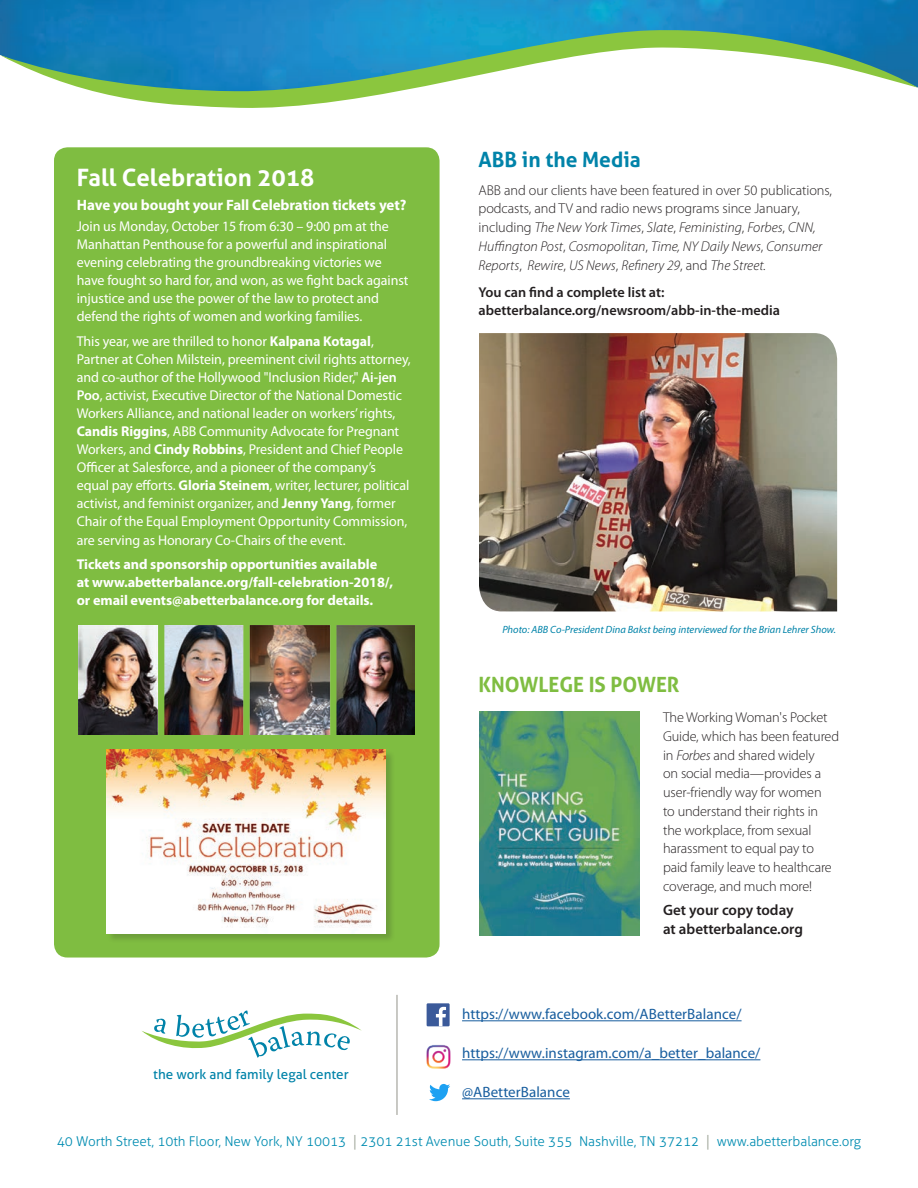
<style>
.page{position:relative;width:918px;height:1188px;background:#fff}
.page>*{position:absolute;margin:0;border:0;box-sizing:border-box;transform-origin:0 0}
.Body_Copy{font:700 24px "Aller";color:#fff}
.t1{font:700 21px "Aller";color:#7fbd41}
.Body_Copy-2{font:700 21px "Aller";color:#0083a9}
.t2{font:15px "Myriad Pro";letter-spacing:.005em;color:#175d9e}
.Body_Copy-3{font:700 15px "Myriad Pro";letter-spacing:-.005em;color:#fff}
.Body_Copy-4{font:600 15px/18.8px "Myriad Pro";color:#231f20}
.Body_Copy-5{font:14.25px/18px "Myriad Pro";letter-spacing:-.005em;color:#fff}
.Body_Copy-6{font:italic 300 14.25px/18.8px "Myriad Pro";color:#231f20}
.Body_Copy-7{font:300 14.25px/18.8px "Myriad Pro";letter-spacing:-.01em;color:#231f20}
.Body_Copy-8{font:700 14.25px/18px "Myriad Pro";letter-spacing:-.005em;color:#fff}
.Body_Copy-9{font:600 14.25px/18px "Myriad Pro";color:#231f20}
.t3{font:300 13.5px "Aller";letter-spacing:-.005em;color:#008cb1}
.t4{font:13.5px "Aller";color:#0083a9}
.Body_Copy-10{font:italic 10.5px "Myriad Pro";color:#0083a9}
.s1{font-weight:700}
.s2{font-weight:600}
.s3{font-style:normal}
.s4{font-style:italic}
.s5{font-size:15.6px;color:#99a193}
</style>
<div class="page">
<img style="left:0;top:0;width:918px;height:27px">
<svg style="left:0;top:27px;width:918px;height:81px"></svg>
<div style="left:54px;top:147px;width:386px;height:811px;background:#7fbd41;border-radius:14px"></div>
<img style="left:479px;top:333px;width:358px;height:278px">
<img style="left:479px;top:712px;width:160px;height:223px">
<div style="left:107px;top:750px;width:289px;height:193px;background:#231f20;opacity:.2"></div>
<img style="left:107px;top:750px;width:279px;height:183px">
<svg style="left:142px;top:1010px;width:220px;height:48px"></svg>
<hr style="left:397px;top:995px;width:1px;height:120px;background:#94948a">
<hr style="left:462px;top:1020px;width:280px;height:1px;background:#175d9e">
<hr style="left:462px;top:1059px;width:298px;height:1px;background:#175d9e">
<hr style="left:462px;top:1098px;width:108px;height:1px;background:#175d9e">
<div style="left:427px;top:1003px;width:23px;height:23px;background:#3b5a9a"></div>
<svg style="left:436px;top:1007px;width:10px;height:19px"></svg>
<img style="left:426px;top:1045px;width:25px;height:24px">
<svg style="left:429px;top:1084px;width:21px;height:17px"></svg>
<img style="left:78px;top:626px;width:337px;height:109px">
<div style="left:158px;top:620px;width:6px;height:119px;background:#7fbd41"></div>
<div style="left:243px;top:619px;width:7px;height:119px;background:#7fbd41"></div>
<div style="left:330px;top:619px;width:6px;height:119px;background:#7fbd41"></div>
<p class="Body_Copy" style="left:77px;top:163px;width:239px">Fall Celebration 2018</p>
<p class="Body_Copy-3" style="left:77px;top:197px;width:331px">Have you bought your Fall Celebration tickets yet?</p>
<p class="Body_Copy-5" style="left:77px;top:218px;width:333px">Join us Monday, October 15 from 6:30 – 9:00 pm at the Manhattan Penthouse for a powerful and inspirational evening celebrating the groundbreaking victories we have fought so hard for, and won, as we fight back against injustice and use the power of the law to protect and defend the rights of women and working families.</p>
<p class="Body_Copy-5" style="left:77px;top:332px;width:336px">This year, we are thrilled to honor <span class="s1">Kalpana Kotagal</span>, Partner at Cohen Milstein, preeminent civil rights attorney, and co-author of the Hollywood "Inclusion Rider," <span class="s2">Ai-jen Poo</span>, activist, Executive Director of the National Domestic Workers Alliance, and national leader on workers’ rights, <span class="s1">Candis Riggins</span>, ABB Community Advocate for Pregnant Workers, and <span class="s1">Cindy Robbins</span>, President and Chief People Officer at Salesforce, and a pioneer of the company’s equal pay efforts. <span class="s1">Gloria Steinem</span>, writer, lecturer, political activist, and feminist organizer, and <span class="s1">Jenny Yang</span>, former Chair of the Equal Employment Opportunity Commission, are serving as Honorary Co-Chairs of the event.</p>
<p class="Body_Copy-8" style="left:77px;top:555px;width:318px">Tickets and sponsorship opportunities available at www.abetterbalance.org/fall-celebration-2018/, or email events@abetterbalance.org for details.</p>
<p class="t4" style="left:153px;top:1066px;width:197px">the work and family legal center</p>
<p class="Body_Copy-2" style="left:479px;top:147px;width:164px">ABB in the Media</p>
<p class="Body_Copy-6" style="left:479px;top:181px;width:355px"><span class="s3">ABB and our clients have been featured in over 50 publications, podcasts, and TV and radio news programs since January, including</span> The New York Times<span class="s3">,</span> Slate<span class="s3">,</span> Feministing<span class="s3">,</span> Forbes<span class="s3">,</span> CNN, Huffington Post<span class="s3">,</span> Cosmopolitan<span class="s3">,</span> Time, NY Daily News<span class="s3">,</span> Consumer Reports<span class="s3">,</span> Rewire<span class="s3">,</span> US News<span class="s3">,</span> Refinery 29<span class="s3">, and</span> The Street.</p>
<p class="Body_Copy-9" style="left:479px;top:283px;width:303px">You can find a complete list at: abetterbalance.org/newsroom/abb-in-the-media</p>
<p class="Body_Copy-10" style="left:502px;top:623px;width:335px">Photo: ABB Co-President Dina Bakst being interviewed for the Brian Lehrer Show.</p>
<p class="t1" style="left:478px;top:672px;width:203px">KNOWLEGE IS POWER</p>
<p class="Body_Copy-7" style="left:663px;top:708px;width:178px">The Working Woman's Pocket<br>Guide, which has been featured in <span class="s4">Forbes</span> and shared widely<br>on social media—provides a user-friendly way for women<br>to understand their rights in the workplace, from sexual harassment to equal pay to paid family leave to healthcare coverage, and much more!</p>
<p class="Body_Copy-4" style="left:663px;top:901px;width:141px">Get your copy today at abetterbalance.org</p>
<p class="t2" style="left:462px;top:1006px;width:281px">https://www.facebook.com/ABetterBalance/</p>
<p class="t2" style="left:462px;top:1045px;width:300px">https://www.instagram.com/a_better_balance/</p>
<p class="t2" style="left:462px;top:1084px;width:109px">@ABetterBalance</p>
<p class="t3" style="left:57px;top:1133px;width:806px">40 Worth Street, 10th Floor, New York, NY 10013 <span class="s5">|</span> 2301 21st Avenue South, Suite 355 Nashville, TN 37212 <span class="s5">|</span> www.abetterbalance.org</p>
</div>
